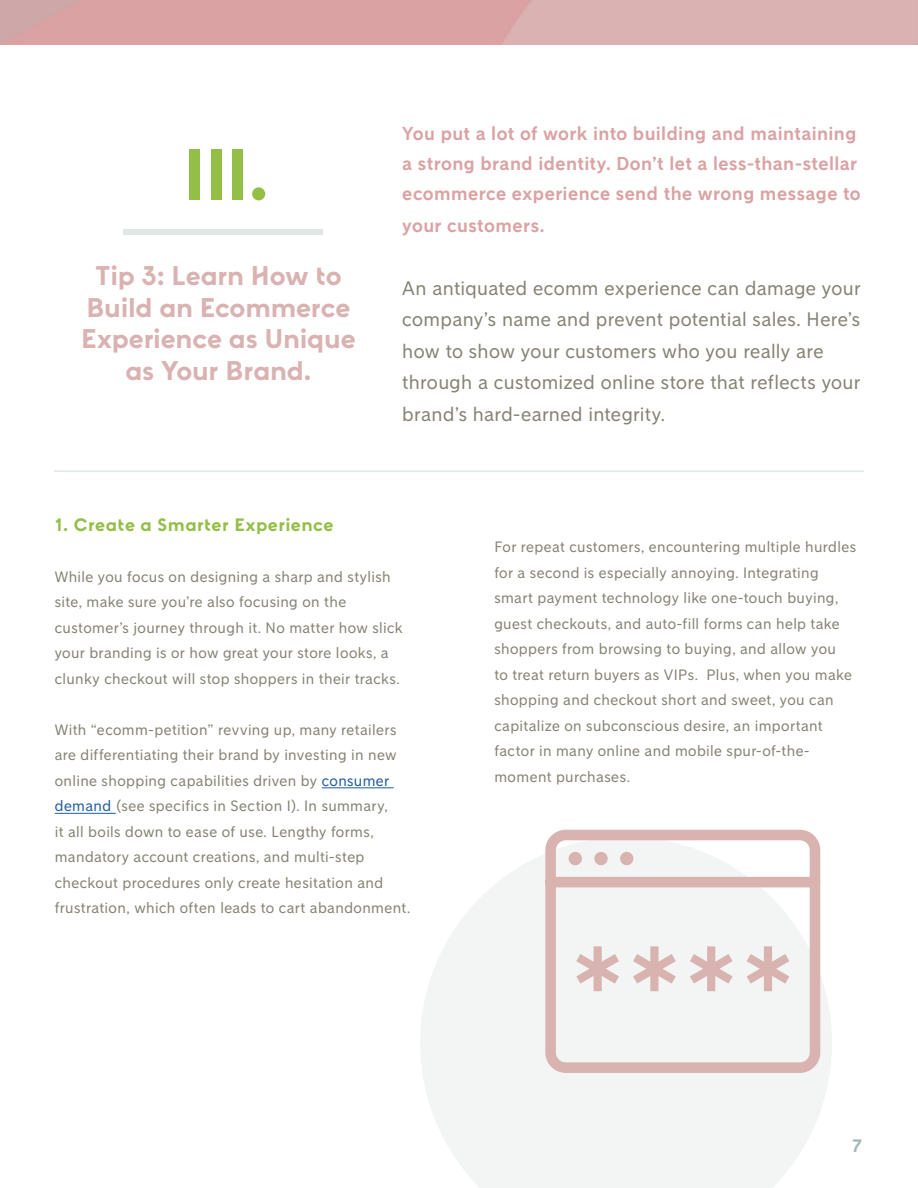
<style>
.page{position:relative;width:918px;height:1188px;background:#fff}
.page>*{position:absolute;margin:0;border:0;box-sizing:border-box;transform-origin:0 0}
.t1{font:700 72px "Klarna Headline";color:#93bf47}
.t2{font:700 27px/31.5px "Klarna Headline";letter-spacing:-.01em;color:#d9b2b1;text-align:center}
.t3{font:19.5px/31.5px "Klarna Sans";letter-spacing:.02em;color:#868374}
.t4{font:700 18.75px/30.5px "Klarna Sans";letter-spacing:.025em;color:#daa2a3}
.t5{font:700 18px "Klarna Headline";letter-spacing:.02em;color:#93bf47}
.t6{font:700 18px "Klarna Headline";color:#a3b9b7}
.t7{font:15px/25.5px "Klarna Sans";letter-spacing:.025em;color:#868374}
.s1{color:#215e9e}
</style>
<div class="page">
<div style="left:123px;top:229px;width:200px;height:6px;background:#e0e6e4"></div>
<hr style="left:322px;top:787px;width:72px;height:1px;background:#215e9e">
<hr style="left:55px;top:813px;width:61px;height:1px;background:#215e9e">
<hr style="left:54px;top:470px;width:810px;height:2px;background:#e0e6e4">
<svg style="left:420px;top:856px;width:412px;height:332px;fill:#f2f5f4"></svg>
<svg style="left:540px;top:829px;width:286px;height:249px"></svg>
<h1 class="t1" style="left:184px;top:131px;width:87px">III.</h1>
<h2 class="t2" style="left:81px;top:260px;width:276px">Tip 3: Learn How to<br>Build an Ecommerce<br>Experience as Unique as Your Brand.</h2>
<p class="t4" style="left:402px;top:118px;width:460px">You put a lot of work into building and maintaining a strong brand identity. Don’t let a less-than-stellar ecommerce experience send the wrong message to your customers.</p>
<h3 class="t3" style="left:402px;top:272px;width:460px">An antiquated ecomm experience can damage your company’s name and prevent potential sales. Here’s how to show your customers who you really are through a customized online store that reflects your brand’s hard-earned integrity.</h3>
<p class="t5" style="left:55px;top:514px;width:280px">1. Create a Smarter Experience</p>
<p class="t7" style="left:55px;top:564px;width:349px">While you focus on designing a sharp and stylish site, make sure you’re also focusing on the customer’s journey through it. No matter how slick your branding is or how great your store looks, a clunky checkout will stop shoppers in their tracks.</p>
<p class="t7" style="left:55px;top:717px;width:357px">With “ecomm-petition” revving up, many retailers are differentiating their brand by investing in new online shopping capabilities driven by <span class="s1">consumer demand</span> (see specifics in Section I). In summary,<br>it all boils down to ease of use. Lengthy forms, mandatory account creations, and multi-step checkout procedures only create hesitation and frustration, which often leads to cart abandonment.</p>
<p class="t7" style="left:494px;top:534px;width:363px">For repeat customers, encountering multiple hurdles for a second is especially annoying. Integrating smart payment technology like one-touch buying, guest checkouts, and auto-fill forms can help take shoppers from browsing to buying, and allow you<br>to treat return buyers as VIPs. Plus, when you make shopping and checkout short and sweet, you can capitalize on subconscious desire, an important factor in many online and mobile spur-of-the&shy;moment purchases.</p>
<p class="t6" style="left:852px;top:1135px;width:11px">7</p>
</div>
